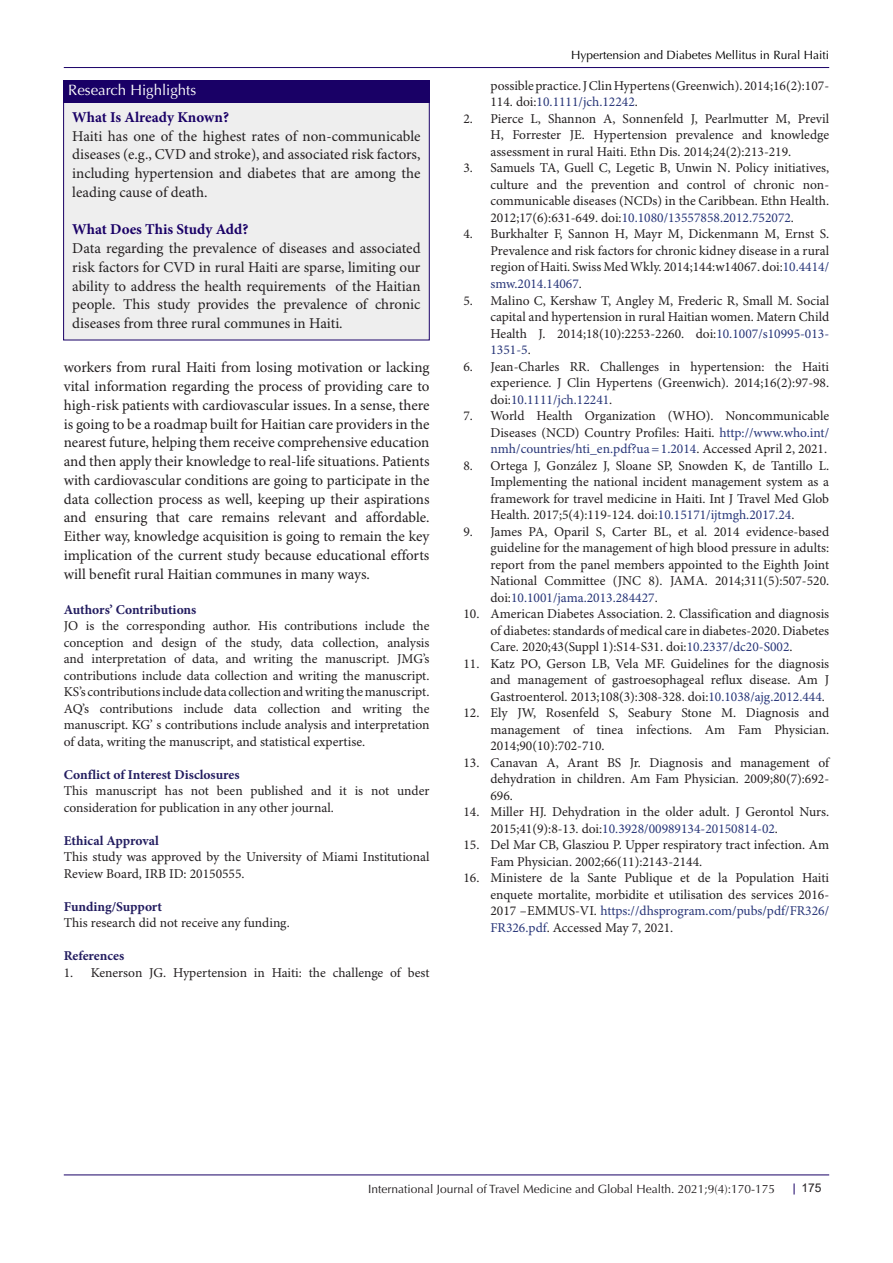
<style>
.page{position:relative;width:893px;height:1263px;background:#fff}
.page>*{position:absolute;margin:0;border:0;box-sizing:border-box;transform-origin:0 0}
.text1{font:15px/18.8px "Minion Pro";color:#231f20;text-align:justify}
.text1-2{font:700 15px "Minion Pro";color:#190066}
.text-titr{font:700 15px "Minion Pro";color:#190066}
.t1{font:15px "Optima LT Std";color:#fff}
.t2{font:13.5px/16.5px "Minion Pro";color:#231f20;text-align:justify}
.t3{font:700 13.5px "Minion Pro";letter-spacing:-.005em;color:#231d60}
.t4{font:12px "Optima LT Std";color:#231f20}
.t5{font:12px "Optima LT Std";color:#000001}
.t6{font:12px "Arial";color:#231f20}
.s1{color:#273578}
</style>
<div class="page">
<hr style="left:64px;top:67px;width:765px;height:1px;background:#190066">
<hr style="left:64px;top:1175px;width:765px;height:1px;background:#190066">
<div style="left:64px;top:102px;width:365px;height:238px;background:#eee"></div>
<div style="left:63px;top:102px;width:366px;height:238px;border:1px solid #190066"></div>
<div style="left:63px;top:80px;width:366px;height:22px;background:#190066"></div>
<p class="t1" style="left:68px;top:81px;width:129px">Research Highlights</p>
<p class="text-titr" style="left:72px;top:106px;width:158px">What Is Already Known?</p>
<p class="text1" style="left:72px;top:127px;width:350px">Haiti has one of the highest rates of non-communicable diseases (e.g., CVD and stroke), and associated risk factors, including hypertension and diabetes that are among the leading cause of death.</p>
<p class="text1-2" style="left:72px;top:219px;width:178px">What Does This Study Add?</p>
<p class="text1" style="left:72px;top:240px;width:350px">Data regarding the prevalence of diseases and associated risk factors for CVD in rural Haiti are sparse, limiting our ability to address the health requirements of the Haitian people. This study provides the prevalence of chronic diseases from three rural communes in Haiti.</p>
<p class="text1" style="left:64px;top:359px;width:367px">workers from rural Haiti from losing motivation or lacking vital information regarding the process of providing care to high-risk patients with cardiovascular issues. In a sense, there is going to be a roadmap built for Haitian care providers in the nearest future, helping them receive comprehensive education and then apply their knowledge to real-life situations. Patients with cardiovascular conditions are going to participate in the data collection process as well, keeping up their aspirations and ensuring that care remains relevant and affordable.<br>Either way, knowledge acquisition is going to remain the key implication of the current study because educational efforts will benefit rural Haitian communes in many ways.</p>
<p class="t3" style="left:64px;top:600px;width:134px">Authors’ Contributions</p>
<p class="t2" style="left:64px;top:618px;width:367px">JO is the corresponding author. His contributions include the conception and design of the study, data collection, analysis and interpretation of data, and writing the manuscript. JMG’s contributions include data collection and writing the manuscript.<br>KS’s contributions include data collection and writing the manuscript.<br>AQ’s contributions include data collection and writing the manuscript. KG’ s contributions include analysis and interpretation of data, writing the manuscript, and statistical expertise.</p>
<p class="t3" style="left:64px;top:765px;width:177px">Conflict of Interest Disclosures</p>
<p class="t2" style="left:64px;top:783px;width:367px">This manuscript has not been published and it is not under consideration for publication in any other journal.</p>
<p class="t3" style="left:64px;top:831px;width:97px">Ethical Approval</p>
<p class="t2" style="left:64px;top:849px;width:367px">This study was approved by the University of Miami Institutional<br>Review Board, IRB ID: 20150555.</p>
<p class="t3" style="left:64px;top:897px;width:100px">Funding/Support</p>
<p class="t2" style="left:64px;top:915px;width:227px">This research did not receive any funding.</p>
<p class="t3" style="left:64px;top:946px;width:62px">References</p>
<p class="t2" style="left:64px;top:965px;width:367px">1. Kenerson JG. Hypertension in Haiti: the challenge of best</p>
<p class="t5" style="left:571px;top:48px;width:259px">Hypertension and Diabetes Mellitus in Rural Haiti</p>
<p class="t2" style="left:490px;top:78px;width:340px">possible practice. J Clin Hypertens (Greenwich). 2014;16(2):107-<br>114. doi:<span class="s1">10.1111/jch.12242</span>.</p>
<p class="t2" style="left:490px;top:111px;width:340px;text-indent:-27px">2. Pierce L, Shannon A, Sonnenfeld J, Pearlmutter M, Previl H, Forrester JE. Hypertension prevalence and knowledge assessment in rural Haiti. Ethn Dis. 2014;24(2):213-219.</p>
<p class="t2" style="left:490px;top:160px;width:340px;text-indent:-27px">3. Samuels TA, Guell C, Legetic B, Unwin N. Policy initiatives, culture and the prevention and control of chronic non&shy;communicable diseases (NCDs) in the Caribbean. Ethn Health.<br>2012;17(6):631-649. doi:<span class="s1">10.1080/13557858.2012.752072</span>.</p>
<p class="t2" style="left:490px;top:226px;width:340px;text-indent:-27px">4. Burkhalter F, Sannon H, Mayr M, Dickenmann M, Ernst S.<br>Prevalence and risk factors for chronic kidney disease in a rural region of Haiti. Swiss Med Wkly. 2014;144:w14067. doi:<span class="s1">10.4414/ smw.2014.14067</span>.</p>
<p class="t2" style="left:490px;top:292px;width:340px;text-indent:-27px">5. Malino C, Kershaw T, Angley M, Frederic R, Small M. Social capital and hypertension in rural Haitian women. Matern Child Health J. 2014;18(10):2253-2260. doi:<span class="s1">10.1007/s10995-013- 1351-5</span>.</p>
<p class="t2" style="left:490px;top:358px;width:340px;text-indent:-27px">6. Jean-Charles RR. Challenges in hypertension: the Haiti experience. J Clin Hypertens (Greenwich). 2014;16(2):97-98. doi:<span class="s1">10.1111/jch.12241</span>.</p>
<p class="t2" style="left:490px;top:408px;width:340px;text-indent:-27px">7. World Health Organization (WHO). Noncommunicable Diseases (NCD) Country Profiles: Haiti. <span class="s1">http://www.who.int/ nmh/countries/hti_en.pdf?ua=1.2014</span>. Accessed April 2, 2021.</p>
<p class="t2" style="left:490px;top:457px;width:340px;text-indent:-27px">8. Ortega J, González J, Sloane SP, Snowden K, de Tantillo L.<br>Implementing the national incident management system as a framework for travel medicine in Haiti. Int J Travel Med Glob Health. 2017;5(4):119-124. doi:<span class="s1">10.15171/ijtmgh.2017.24</span>.</p>
<p class="t2" style="left:490px;top:523px;width:340px;text-indent:-27px">9. James PA, Oparil S, Carter BL, et al. 2014 evidence-based guideline for the management of high blood pressure in adults: report from the panel members appointed to the Eighth Joint National Committee (JNC 8). JAMA. 2014;311(5):507-520. doi:<span class="s1">10.1001/jama.2013.284427</span>.</p>
<p class="t2" style="left:490px;top:606px;width:340px;text-indent:-27px">10. American Diabetes Association. 2. Classification and diagnosis of diabetes: standards of medical care in diabetes-2020. Diabetes Care. 2020;43(Suppl 1):S14-S31. doi:<span class="s1">10.2337/dc20-S002</span>.</p>
<p class="t2" style="left:490px;top:655px;width:340px;text-indent:-27px">11. Katz PO, Gerson LB, Vela MF. Guidelines for the diagnosis and management of gastroesophageal reflux disease. Am J Gastroenterol. 2013;108(3):308-328. doi:<span class="s1">10.1038/ajg.2012.444</span>.</p>
<p class="t2" style="left:490px;top:705px;width:340px;text-indent:-27px">12. Ely JW, Rosenfeld S, Seabury Stone M. Diagnosis and management of tinea infections. Am Fam Physician.<br>2014;90(10):702-710.</p>
<p class="t2" style="left:490px;top:754px;width:340px;text-indent:-27px">13. Canavan A, Arant BS Jr. Diagnosis and management of dehydration in children. Am Fam Physician. 2009;80(7):692- 696.</p>
<p class="t2" style="left:490px;top:804px;width:340px;text-indent:-27px">14. Miller HJ. Dehydration in the older adult. J Gerontol Nurs.<br>2015;41(9):8-13. doi:<span class="s1">10.3928/00989134-20150814-02</span>.</p>
<p class="t2" style="left:490px;top:837px;width:340px;text-indent:-27px">15. Del Mar CB, Glasziou P. Upper respiratory tract infection. Am<br>Fam Physician. 2002;66(11):2143-2144.</p>
<p class="t2" style="left:490px;top:870px;width:340px;text-indent:-27px">16. Ministere de la Sante Publique et de la Population Haiti enquete mortalite, morbidite et utilisation des services 2016- 2017 –EMMUS-VI. <span class="s1">https://dhsprogram.com/pubs/pdf/FR326/ FR326.pdf</span>. Accessed May 7, 2021.</p>
<p class="t4" style="left:368px;top:1182px;width:408px">International Journal of Travel Medicine and Global Health. 2021;9(4):170-175</p>
<p class="t6" style="left:801px;top:1180px;width:22px">175</p>
</div>
